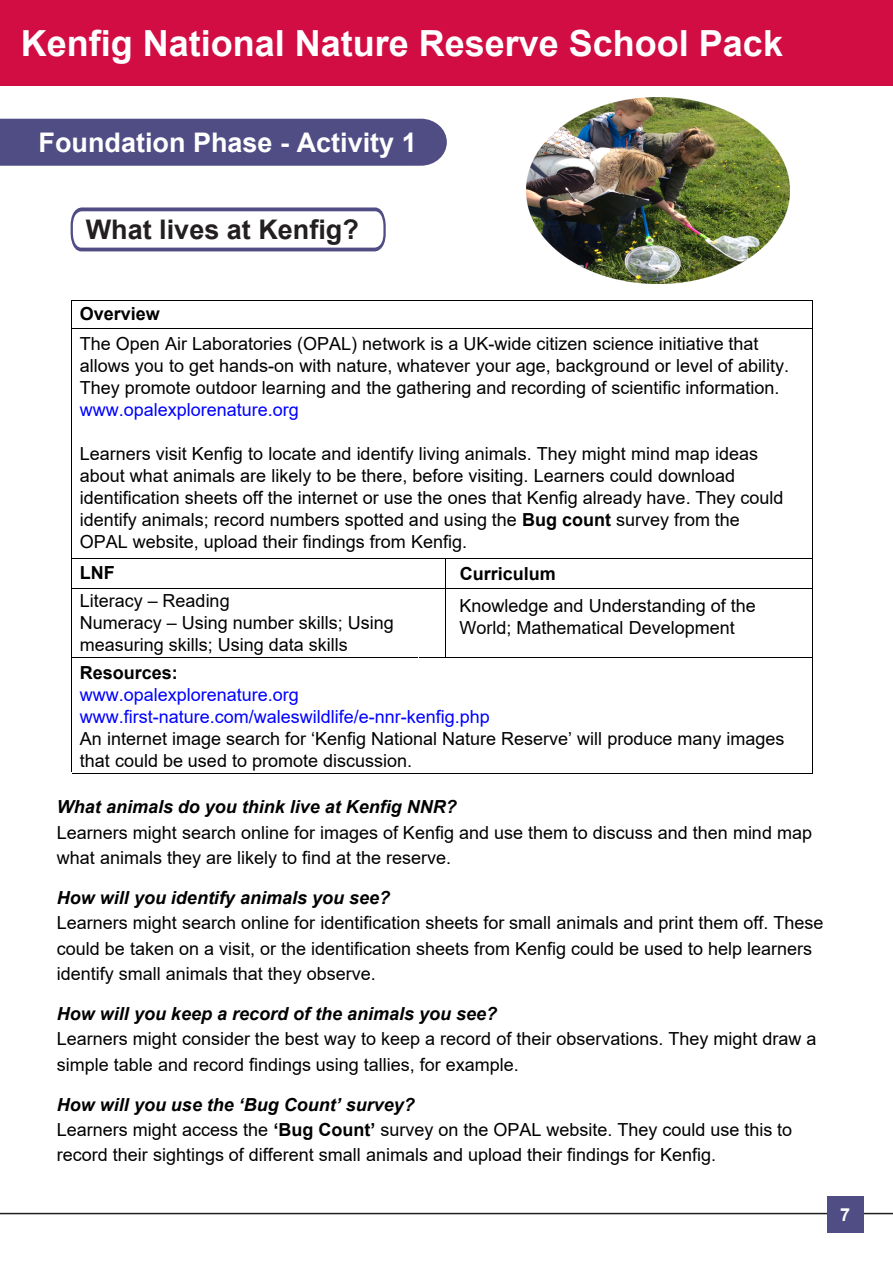
<style>
.page{position:relative;width:893px;height:1263px;background:#fff}
.page>*{position:absolute;margin:0;border:0;box-sizing:border-box;transform-origin:0 0}
.t1{font:700 36px "Arial";color:#fff}
.t2{font:700 27px "Arial";color:#fff}
.t3{font:700 27px "Arial";color:#231f20}
.t4{font:18px/22px "Arial";color:#000}
.t5{font:italic 700 18px "Arial";color:#000}
.t6{font:18px/21.9px "Arial";color:#00f}
.t7{font:700 18px "Arial";color:#000}
.t8{font:700 18px "Arial";color:#fff}
.s1{font-weight:700}
.s2{font-weight:700;font-style:italic}
</style>
<div class="page">
<hr style="left:0;top:1213px;width:893px;height:1px;background:#231f20">
<div style="left:827px;top:1196px;width:36px;height:36px;background:#504d85"></div>
<div style="left:0;top:0;width:892px;height:85px;background:#d20d44"></div>
<svg style="left:70px;top:207px;width:316px;height:45px"></svg>
<div style="left:0;top:119px;width:447px;height:47px;background:#504d85"></div>
<hr style="left:72px;top:300px;width:741px;height:1px;background:#000">
<hr style="left:72px;top:328px;width:741px;height:1px;background:#000">
<svg style="left:812px;top:301px;width:1px;height:29px"></svg>
<hr style="left:71px;top:301px;width:1px;height:275px;background:#000">
<hr style="left:812px;top:330px;width:1px;height:258px;background:#000">
<hr style="left:72px;top:558px;width:369px;height:1px;background:#000">
<hr style="left:442px;top:558px;width:369px;height:1px;background:#000">
<hr style="left:71px;top:559px;width:1px;height:42px;background:#000">
<hr style="left:812px;top:560px;width:1px;height:37px;background:#000">
<hr style="left:72px;top:588px;width:369px;height:1px;background:#000">
<hr style="left:442px;top:588px;width:369px;height:1px;background:#000">
<hr style="left:71px;top:589px;width:1px;height:72px;background:#000">
<hr style="left:445px;top:558px;width:1px;height:99px;background:#000">
<hr style="left:812px;top:590px;width:1px;height:75px;background:#000">
<hr style="left:72px;top:657px;width:346px;height:1px;background:#000">
<hr style="left:419px;top:657px;width:392px;height:1px;background:#000">
<hr style="left:71px;top:658px;width:1px;height:114px;background:#000">
<hr style="left:72px;top:773px;width:741px;height:1px;background:#000">
<hr style="left:812px;top:659px;width:1px;height:113px;background:#000">
<img style="left:526px;top:97px;width:263px;height:187px">
<h1 class="t1" style="left:21px;top:18px;width:764px">Kenfig National Nature Reserve School Pack</h1>
<h2 class="t2" style="left:39px;top:123px;width:380px">Foundation Phase - Activity 1</h2>
<h2 class="t3" style="left:86px;top:210px;width:275px">What lives at Kenfig?</h2>
<p class="t7" style="left:80px;top:301px;width:82px">Overview</p>
<p class="t4" style="left:80px;top:333px;width:711px">The Open Air Laboratories (OPAL) network is a UK-wide citizen science initiative that allows you to get hands-on with nature, whatever your age, background or level of ability.<br>They promote outdoor learning and the gathering and recording of scientific information.</p>
<p class="t6" style="left:80px;top:399px;width:221px">www.opalexplorenature.org</p>
<p class="t4" style="left:80px;top:443px;width:705px">Learners visit Kenfig to locate and identify living animals. They might mind map ideas about what animals are likely to be there, before visiting. Learners could download identification sheets off the internet or use the ones that Kenfig already have. They could identify animals; record numbers spotted and using the <span class="s1">Bug count</span> survey from the OPAL website, upload their findings from Kenfig.</p>
<p class="t7" style="left:80px;top:560px;width:36px">LNF</p>
<p class="t7" style="left:460px;top:561px;width:98px">Curriculum</p>
<p class="t4" style="left:80px;top:590px;width:316px">Literacy – Reading<br>Numeracy – Using number skills; Using measuring skills; Using data skills</p>
<p class="t4" style="left:459px;top:594px;width:298px">Knowledge and Understanding of the<br>World; Mathematical Development</p>
<p class="t7" style="left:80px;top:660px;width:100px">Resources:</p>
<p class="t6" style="left:80px;top:683px;width:412px">www.opalexplorenature.org www.first-nature.com/waleswildlife/e-nnr-kenfig.php</p>
<p class="t4" style="left:80px;top:727px;width:706px">An internet image search for ‘Kenfig National Nature Reserve’ will produce many images that could be used to promote discussion.</p>
<p class="t5" style="left:57px;top:795px;width:401px">What animals do you think live at Kenfig NNR?</p>
<p class="t4" style="left:57px;top:819px;width:757px;line-height:25.3px">Learners might search online for images of Kenfig and use them to discuss and then mind map what animals they are likely to find at the reserve.</p>
<p class="t5" style="left:57px;top:886px;width:335px">How will you identify animals you see?</p>
<p class="t4" style="left:57px;top:910px;width:768px;line-height:25.3px">Learners might search online for identification sheets for small animals and print them off. These could be taken on a visit, or the identification sheets from Kenfig could be used to help learners identify small animals that they observe.</p>
<p class="t5" style="left:57px;top:1002px;width:442px">How will you keep a record of the animals you see?</p>
<p class="t4" style="left:57px;top:1026px;width:761px;line-height:25.3px">Learners might consider the best way to keep a record of their observations. They might draw a simple table and record findings using tallies, for example.</p>
<p class="t4" style="left:57px;top:1092px;width:737px;line-height:25.2px"><span class="s2">How will you use the ‘Bug Count’ survey?<br></span>Learners might access the <span class="s1">‘Bug Count’</span> survey on the OPAL website. They could use this to record their sightings of different small animals and upload their findings for Kenfig.</p>
<p class="t8" style="left:840px;top:1203px;width:12px">7</p>
</div>
